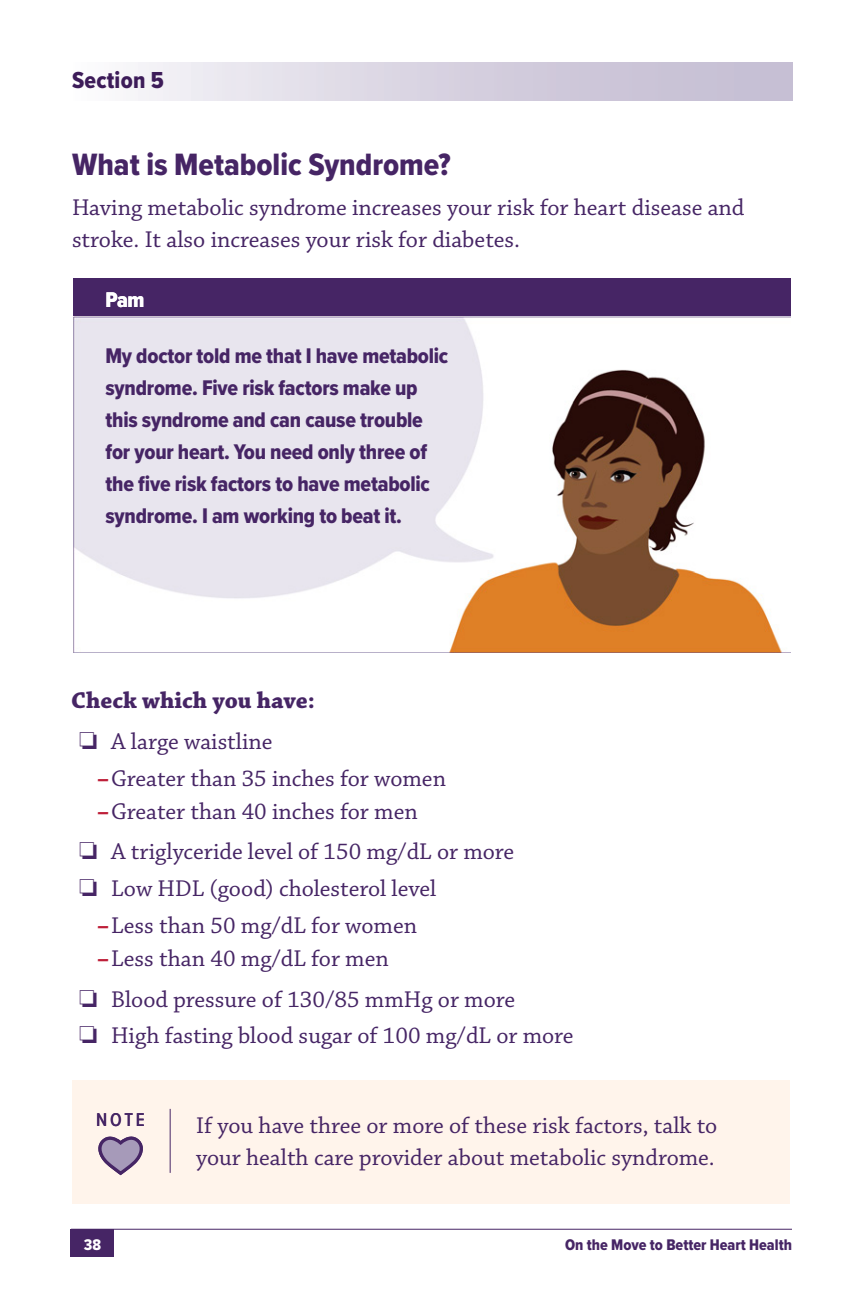
<style>
.page{position:relative;width:864px;height:1296px;background:#fff}
.page>*{position:absolute;margin:0;border:0;box-sizing:border-box;transform-origin:0 0}
.t1{font:32px "Proxima Nova Cond Extrabld";color:#462565}
.t2{font:24px/32px "Chaparral Pro";color:#462565}
.t3{font:700 24px "Chaparral Pro";color:#462565}
.t4{font:24px "Proxima Nova Cond Extrabld";letter-spacing:.01em;color:#3d1c59}
.t5{font:22px/32px "Proxima Nova Cond Extrabld";letter-spacing:-.01em;color:#462565}
.t6{font:22px "Proxima Nova Cond Extrabld";color:#fff}
.t7{font:16px "Proxima Nova Cond Extrabld";color:#462565}
.t8{font:16px "Proxima Nova Cond Extrabld";color:#fff}
.s1{font-weight:700;color:#be1f39}
</style>
<div class="page">
<div style="left:72px;top:62px;width:721px;height:38px;background:linear-gradient(to right,#f7f6f9,#bfb7ce)"></div>
<div style="left:73px;top:278px;width:718px;height:40px;background:#462565"></div>
<img style="left:73px;top:317px;width:718px;height:336px">
<div style="left:72px;top:1080px;width:718px;height:124px;background:#fff4eb"></div>
<svg style="left:98px;top:1136px;width:45px;height:39px"></svg>
<hr style="left:170px;top:1109px;width:1px;height:64px;background:#462565">
<div style="left:70px;top:1229px;width:44px;height:28px;background:#462565"></div>
<hr style="left:71px;top:1229px;width:721px;height:1px;background:#462565">
<p class="t4" style="left:72px;top:63px;width:93px">Section 5</p>
<h4 class="t1" style="left:72px;top:141px;width:380px">What is Metabolic Syndrome?</h4>
<p class="t2" style="left:72px;top:193px;width:674px">Having metabolic syndrome increases your risk for heart disease and stroke. It also increases your risk for diabetes.</p>
<p class="t6" style="left:106px;top:284px;width:40px">Pam</p>
<p class="t5" style="left:105px;top:339px;width:344px">My doctor told me that i have metabolic syndrome. Five risk factors make up this syndrome and can cause trouble for your heart. You need only three of the five risk factors to have metabolic syndrome. i am working to beat it.</p>
<p class="t3" style="left:71px;top:687px;width:245px">Check which you have:</p>
<p class="t2" style="left:79px;top:726px;width:195px">❏ A large waistline</p>
<p class="t2" style="left:97px;top:763px;width:351px"><span class="s1">–</span>Greater than 35 inches for women</p>
<p class="t2" style="left:97px;top:796px;width:322px"><span class="s1">–</span>Greater than 40 inches for men</p>
<p class="t2" style="left:79px;top:837px;width:437px">❏ A triglyceride level of 150 mg/dL or more</p>
<p class="t2" style="left:79px;top:874px;width:359px">❏ Low HDL (good) cholesterol level</p>
<p class="t2" style="left:97px;top:910px;width:322px"><span class="s1">–</span>Less than 50 mg/dL for women</p>
<p class="t2" style="left:97px;top:943px;width:293px"><span class="s1">–</span>Less than 40 mg/dL for men</p>
<p class="t2" style="left:79px;top:984px;width:438px">❏ Blood pressure of 130/85 mmHg or more</p>
<p class="t2" style="left:79px;top:1021px;width:496px">❏ High fasting blood sugar of 100 mg/dL or more</p>
<p class="t2" style="left:196px;top:1110px;width:523px">If you have three or more of these risk factors, talk to your health care provider about metabolic syndrome.</p>
<p class="t8" style="left:84px;top:1233px;width:19px">38</p>
<p class="t7" style="left:565px;top:1233px;width:228px">On the Move to Better Heart Health</p>
</div>
